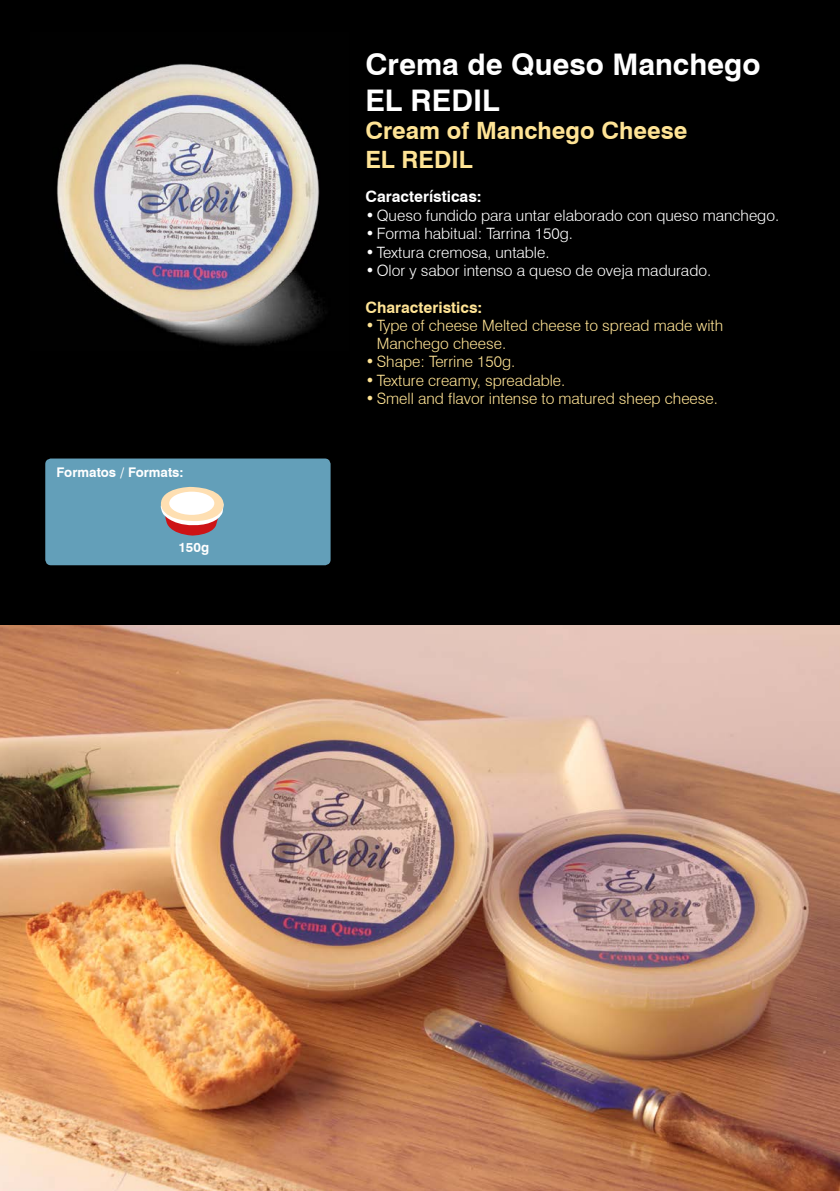
<style>
.page{position:relative;width:840px;height:1191px;background:#fff}
.page>*{position:absolute;margin:0;border:0;box-sizing:border-box;transform-origin:0 0}
.t1{font:700 29.8px/35.8px "Swiss 721 BT";color:#fff}
.t2{font:700 23.8px/28.6px "Swiss 721 BT";color:#ffe495}
.t3{font:300 15.6px/17.4px "Swiss 721 BT";color:#ffe495}
.t4{font:300 15.6px "Swiss 721 BT";color:#fff}
.t5{font:700 15.6px "Swiss 721 BT";color:#fff}
.t6{font:700 15.6px "Swiss 721 BT";color:#ffe495}
.t7{font:700 13.2px "Swiss 721 BT";color:#fff}
</style>
<div class="page">
<div style="left:0;top:0;width:839px;height:1191px;background:#000"></div>
<img style="left:0;top:625px;width:839px;height:566px">
<div style="left:45px;top:458px;width:285px;height:107px;background:#639fb9;border-radius:6px"></div>
<img style="left:56px;top:64px;width:267px;height:282px">
<svg style="left:160px;top:487px;width:64px;height:48px"></svg>
<div style="left:169px;top:491px;width:45px;height:24px;background:#fff;border-radius:50%"></div>
<p class="t7" style="left:57px;top:464px;width:128px">Formatos / Formats:</p>
<p class="t7" style="left:178px;top:540px;width:32px">150g</p>
<h1 class="t1" style="left:365px;top:46px;width:396px">Crema de Queso Manchego<br>EL REDIL</h1>
<h2 class="t2" style="left:365px;top:116px;width:323px">Cream of Manchego Cheese<br>EL REDIL</h2>
<p class="t5" style="left:365px;top:187px;width:118px">Características:</p>
<p class="t4" style="left:365px;top:205px;width:415px">•Queso fundido para untar elaborado con queso manchego.</p>
<p class="t4" style="left:365px;top:224px;width:209px">•Forma habitual: Tarrina 150g.</p>
<p class="t4" style="left:365px;top:242px;width:186px">•Textura cremosa, untable.</p>
<p class="t4" style="left:365px;top:261px;width:347px">•Olor y sabor intenso a queso de oveja madurado.</p>
<p class="t6" style="left:365px;top:298px;width:118px">Characteristics:</p>
<p class="t3" style="left:376px;top:317px;width:348px;text-indent:-11px">•Type of cheese Melted cheese to spread made with<br>Manchego cheese.</p>
<p class="t3" style="left:365px;top:353px;width:151px">•Shape: Terrine 150g.</p>
<p class="t3" style="left:365px;top:371px;width:201px">•Texture creamy, spreadable.</p>
<p class="t3" style="left:365px;top:390px;width:354px">•Smell and flavor intense to matured sheep cheese.</p>
</div>
